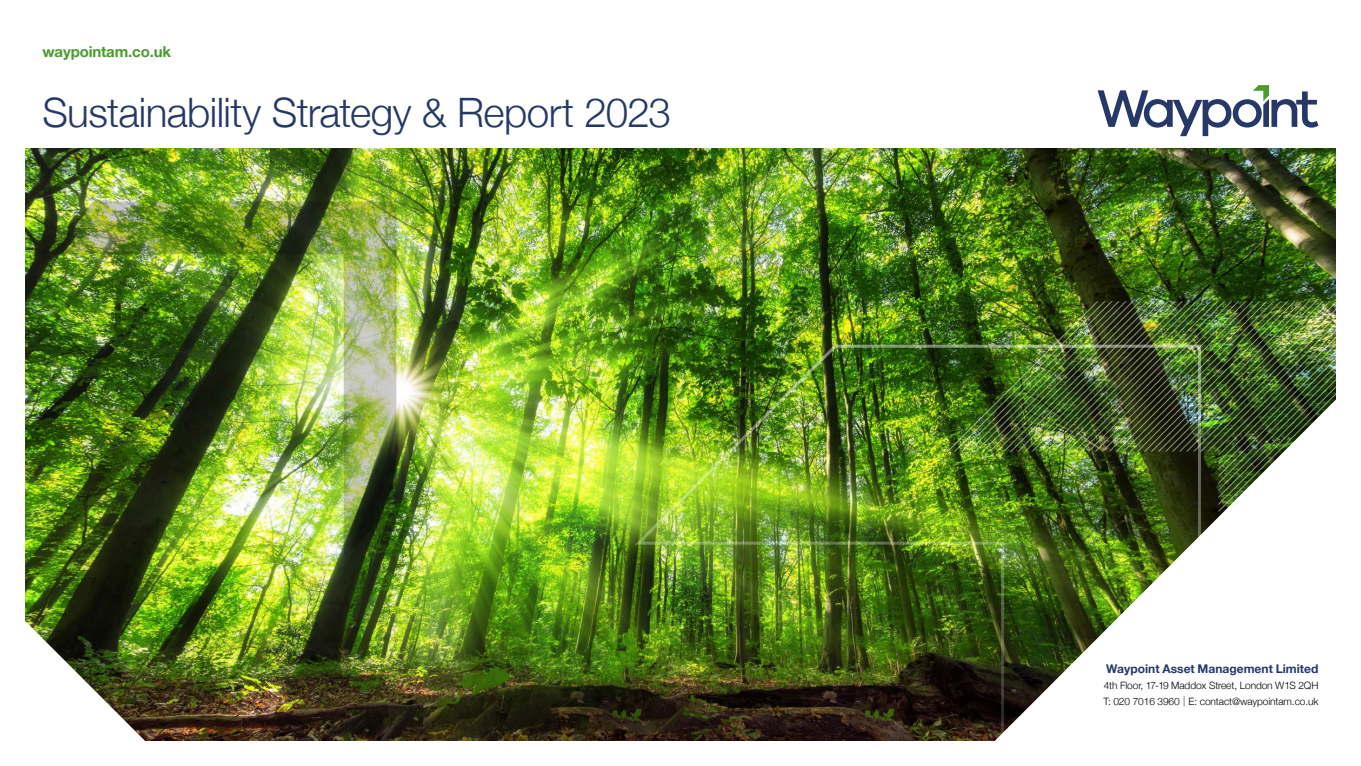
<style>
.page{position:relative;width:1361px;height:766px;background:#fff}
.page>*{position:absolute;margin:0;border:0;box-sizing:border-box;transform-origin:0 0}
.t1{font:300 40.5px "Helvetica Neue";letter-spacing:-.015em;color:#253867}
.t2{font:700 15px "Helvetica Neue";letter-spacing:-.01em;color:#499c2d}
.t3{font:700 12px "Helvetica Neue";color:#253867}
.t4{font:300 10.2px/16.2px "Helvetica Neue";letter-spacing:-.01em;color:#000}
.s1{color:#253867}
</style>
<div class="page">
<img style="left:26px;top:149px;width:1309px;height:591px">
<svg style="left:1202px;top:726px;width:133px;height:14px"></svg>
<img style="left:25px;top:595px;width:145px;height:146px">
<svg style="left:1097px;top:85px;width:221px;height:51px"></svg>
<img style="left:631px;top:343px;width:571px;height:398px">
<img style="left:943px;top:301px;width:393px;height:425px">
<img style="left:41px;top:201px;width:355px;height:356px">
<h2 class="t2" style="left:43px;top:40px;width:130px">waypointam.co.uk</h2>
<h1 class="t1" style="left:43px;top:79px;width:630px">Sustainability Strategy &amp; Report 2023</h1>
<p class="t3" style="left:1106px;top:658px;width:214px">Waypoint Asset Management Limited</p>
<p class="t4" style="left:1103px;top:676px;width:216px">4th Floor, 17-19 Maddox Street, London W1S 2QH<br>T: 020 7016 3960 <span class="s1">|</span> E: contact@waypointam.co.uk</p>
</div>
